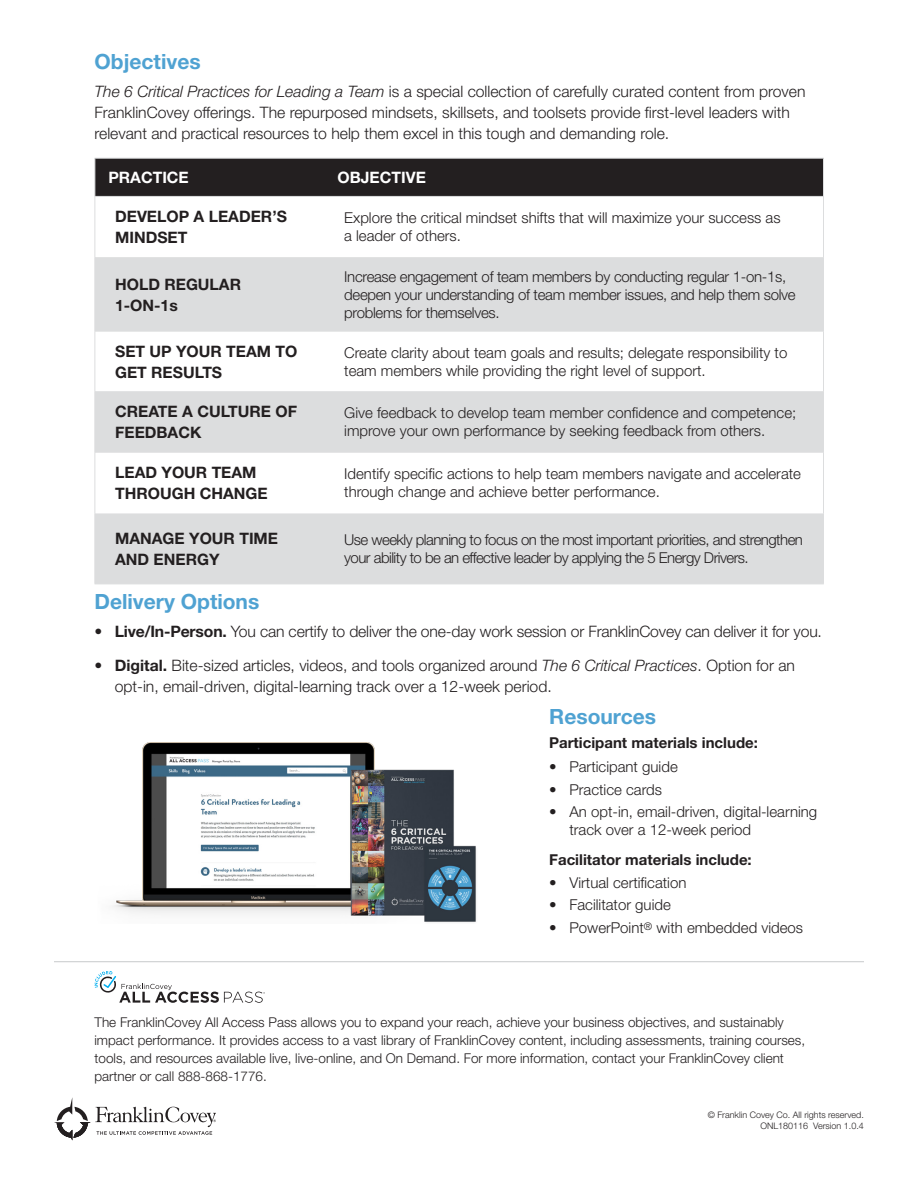
<style>
.page{position:relative;width:918px;height:1188px;background:#fff}
.page>*{position:absolute;margin:0;border:0;box-sizing:border-box;transform-origin:0 0}
.t1{font:700 21px "Helvetica Neue LT Std";color:#4fa2d2}
.t2{font:300 15.75px/21px "Helvetica Neue LT Std";color:#231f20}
.t3{font:700 15.75px/21px "Helvetica Neue LT Std";color:#231f20}
.t4{font:700 15.75px "Helvetica Neue LT Std";color:#fff}
.t5{font:300 15px/18px "Helvetica Neue LT Std";color:#231f20}
.t6{font:300 15px/18px "Helvetica Neue LT Std";letter-spacing:-.02em;color:#231f20}
.t7{font:300 15px/18px "Helvetica Neue LT Std";letter-spacing:-.035em;color:#231f20}
.t8{font:700 15px "Helvetica Neue LT Std";color:#231f20}
.t9{font:300 13.5px/18px "Helvetica Neue LT Std";color:#231f20}
.t10{font:300 9px/10.8px "Helvetica Neue LT Std";color:#231f20;text-align:right}
.s1{font-style:italic}
.s2{font-weight:700}
</style>
<div class="page">
<hr style="left:54px;top:961px;width:810px;height:1px;background:#c7c9cb">
<svg style="left:54px;top:1097px;width:162px;height:43px"></svg>
<svg style="left:94px;top:971px;width:171px;height:32px"></svg>
<img style="left:112px;top:743px;width:364px;height:179px">
<div style="left:95px;top:159px;width:728px;height:37px;background:#231f20"></div>
<svg style="left:95px;top:257px;width:728px;height:327px;fill:#dcddde"></svg>
<hr style="left:94px;top:158px;width:230px;height:1px;background:#dcddde">
<hr style="left:94px;top:159px;width:1px;height:37px;background:#dcddde">
<hr style="left:94px;top:196px;width:230px;height:1px;background:#dcddde">
<hr style="left:94px;top:197px;width:1px;height:60px;background:#dcddde">
<hr style="left:823px;top:197px;width:1px;height:60px;background:#dcddde">
<hr style="left:94px;top:257px;width:1px;height:75px;background:#dcddde">
<hr style="left:823px;top:257px;width:1px;height:75px;background:#dcddde">
<hr style="left:94px;top:332px;width:1px;height:59px;background:#dcddde">
<hr style="left:823px;top:332px;width:1px;height:59px;background:#dcddde">
<hr style="left:94px;top:391px;width:1px;height:62px;background:#dcddde">
<hr style="left:823px;top:391px;width:1px;height:62px;background:#dcddde">
<hr style="left:94px;top:453px;width:1px;height:60px;background:#dcddde">
<hr style="left:823px;top:453px;width:1px;height:60px;background:#dcddde">
<hr style="left:94px;top:513px;width:1px;height:71px;background:#dcddde">
<hr style="left:823px;top:513px;width:1px;height:71px;background:#dcddde">
<hr style="left:94px;top:584px;width:230px;height:1px;background:#dcddde">
<hr style="left:324px;top:584px;width:500px;height:1px;background:#dcddde">
<hr style="left:324px;top:158px;width:500px;height:1px;background:#dcddde">
<hr style="left:823px;top:159px;width:1px;height:37px;background:#dcddde">
<hr style="left:324px;top:196px;width:500px;height:1px;background:#dcddde">
<h1 class="t1" style="left:94px;top:49px;width:108px">Objectives</h1>
<p class="t2" style="left:94px;top:80px;width:713px"><span class="s1">The 6 Critical Practices for Leading a Team</span> is a special collection of carefully curated content from proven<br>FranklinCovey offerings. The repurposed mindsets, skillsets, and toolsets provide first-level leaders with relevant and practical resources to help them excel in this tough and demanding role.</p>
<p class="t4" style="left:108px;top:168px;width:82px">PRACTICE</p>
<p class="t4" style="left:338px;top:168px;width:90px">OBJECTIVE</p>
<p class="t3" style="left:115px;top:205px;width:173px">DEVELOP A LEADER’S<br>MINDSET</p>
<p class="t5" style="left:344px;top:208px;width:438px">Explore the critical mindset shifts that will maximize your success as a leader of others.</p>
<p class="t3" style="left:115px;top:273px;width:128px">HOLD REGULAR<br>1-ON-1s</p>
<p class="t6" style="left:344px;top:267px;width:453px">Increase engagement of team members by conducting regular 1-on-1s, deepen your understanding of team member issues, and help them solve problems for themselves.</p>
<p class="t3" style="left:115px;top:340px;width:184px">SET UP YOUR TEAM TO<br>GET RESULTS</p>
<p class="t5" style="left:344px;top:343px;width:445px">Create clarity about team goals and results; delegate responsibility to team members while providing the right level of support.</p>
<p class="t3" style="left:115px;top:401px;width:184px">CREATE A CULTURE OF<br>FEEDBACK</p>
<p class="t5" style="left:344px;top:404px;width:454px">Give feedback to develop team member confidence and competence; improve your own performance by seeking feedback from others.</p>
<p class="t3" style="left:115px;top:462px;width:154px">LEAD YOUR TEAM<br>THROUGH CHANGE</p>
<p class="t5" style="left:344px;top:465px;width:458px">Identify specific actions to help team members navigate and accelerate through change and achieve better performance.</p>
<p class="t3" style="left:115px;top:527px;width:165px">MANAGE YOUR TIME<br>AND ENERGY</p>
<p class="t7" style="left:344px;top:530px;width:460px">Use weekly planning to focus on the most important priorities, and strengthen your ability to be an effective leader by applying the 5 Energy Drivers.</p>
<h1 class="t1" style="left:94px;top:589px;width:166px">Delivery Options</h1>
<p class="t2" style="left:94px;top:620px;width:729px">• <span class="s2">Live/In-Person.</span> You can certify to deliver the one-day work session or FranklinCovey can deliver it for you.</p>
<p class="t2" style="left:115px;top:655px;width:682px;text-indent:-20px">• <span class="s2">Digital.</span> Bite-sized articles, videos, and tools organized around <span class="s1">The 6 Critical Practices</span>. Option for an opt-in, email-driven, digital-learning track over a 12-week period.</p>
<h1 class="t1" style="left:549px;top:703px;width:108px">Resources</h1>
<p class="t8" style="left:549px;top:734px;width:210px">Participant materials include:</p>
<p class="t5" style="left:549px;top:758px;width:130px">• Participant guide</p>
<p class="t5" style="left:549px;top:780px;width:114px">• Practice cards</p>
<p class="t5" style="left:569px;top:803px;width:249px;text-indent:-20px">• An opt-in, email-driven, digital-learning track over a 12-week period</p>
<p class="t8" style="left:549px;top:851px;width:204px">Facilitator materials include:</p>
<p class="t5" style="left:549px;top:873px;width:139px">• Virtual certification</p>
<p class="t5" style="left:549px;top:896px;width:123px">• Facilitator guide</p>
<p class="t5" style="left:549px;top:918px;width:255px">• PowerPoint<sup>®</sup> with embedded videos</p>
<p class="t9" style="left:94px;top:1013px;width:712px">The FranklinCovey All Access Pass allows you to expand your reach, achieve your business objectives, and sustainably impact performance. It provides access to a vast library of FranklinCovey content, including assessments, training courses, tools, and resources available live, live-online, and On Demand. For more information, contact your FranklinCovey client partner or call 888-868-1776.</p>
<p class="t10" style="left:708px;top:1109px;width:158px">© Franklin Covey Co. All rights reserved.<br>ONL180116 Version 1.0.4</p>
</div>
